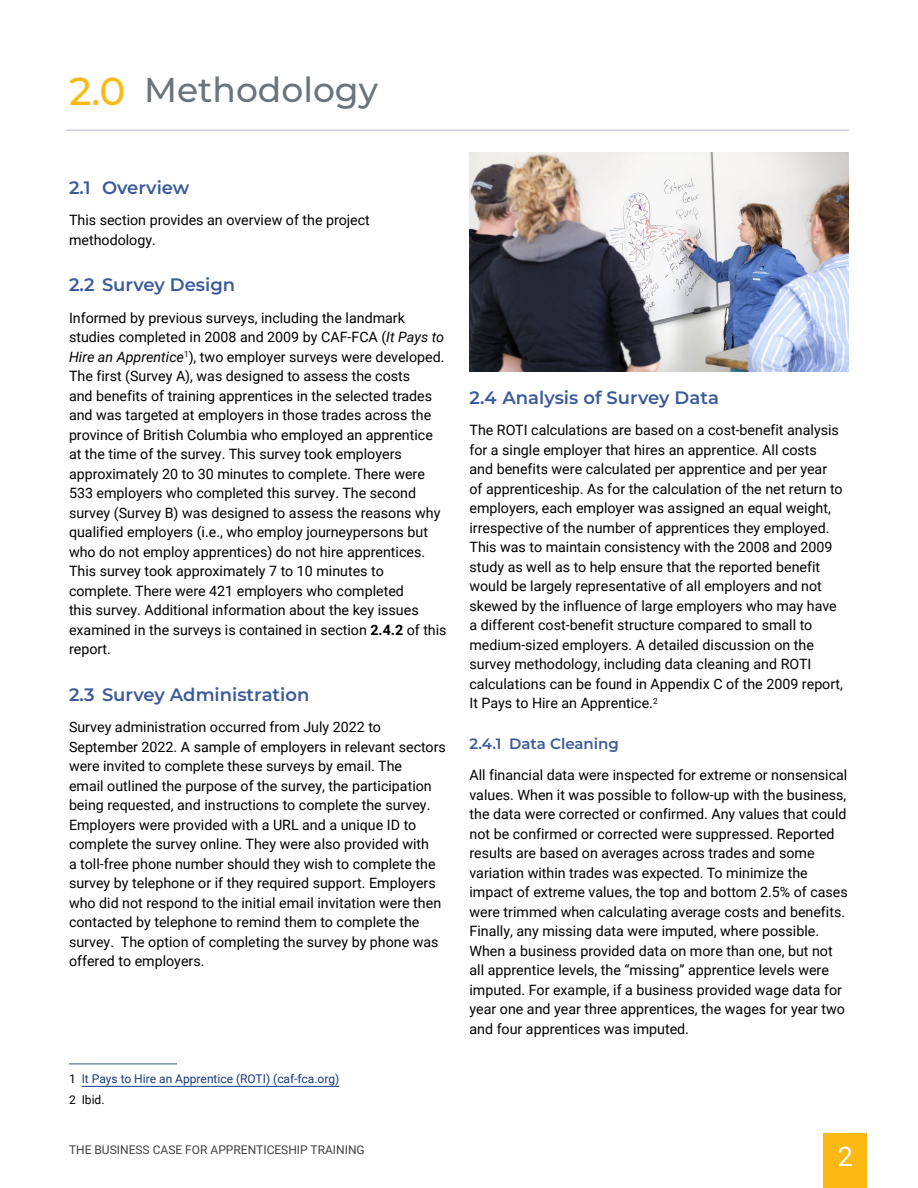
<style>
.page{position:relative;width:918px;height:1188px;background:#fff}
.page>*{position:absolute;margin:0;border:0;box-sizing:border-box;transform-origin:0 0}
.Head_1{font:500 34.5px "Montserrat";color:#6a747b}
.t1{font:27px "Roboto";color:#fff}
.Head_2{font:600 18px "Montserrat";color:#3a5a9a}
.Head_3{font:600 15px "Montserrat";color:#3a5a9a}
.t2{font:14.25px/19.5px "Roboto";color:#000}
.Footnote{font:12px "Roboto";color:#15397f}
.t3{font:12px "Roboto";color:#414042}
.Footnote-2{font:12px "Roboto";color:#000}
.s1{font-size:39px;color:#fdb913}
.s2{font-style:italic}
.s3{font-weight:700}
.s4{color:#000}
</style>
<div class="page">
<img style="left:470px;top:153px;width:379px;height:219px">
<hr style="left:66px;top:129px;width:783px;height:2px;background:#ced0e3">
<hr style="left:69px;top:1063px;width:108px;height:2px;background:#7a8ca3">
<hr style="left:82px;top:1086px;width:257px;height:1px;background:#15397f">
<div style="left:824px;top:1134px;width:43px;height:54px;background:#fdb913"></div>
<h1 class="Head_1" style="left:69px;top:66px;width:311px"><span class="s1">2.0</span> Methodology</h1>
<h2 class="Head_2" style="left:69px;top:175px;width:122px">2.1 Overview</h2>
<p class="t2" style="left:69px;top:210px;width:302px">This section provides an overview of the project methodology.</p>
<h2 class="Head_2" style="left:69px;top:272px;width:168px">2.2 Survey Design</h2>
<p class="t2" style="left:69px;top:308px;width:379px">Informed by previous surveys, including the landmark studies completed in 2008 and 2009 by CAF-FCA (<span class="s2">It Pays to Hire an Apprentice</span><sup>1</sup>), two employer surveys were developed.<br>The first (Survey A), was designed to assess the costs<br>and benefits of training apprentices in the selected trades and was targeted at employers in those trades across the province of British Columbia who employed an apprentice at the time of the survey. This survey took employers approximately 20 to 30 minutes to complete. There were 533 employers who completed this survey. The second survey (Survey B) was designed to assess the reasons why qualified employers (i.e., who employ journeypersons but who do not employ apprentices) do not hire apprentices.<br>This survey took approximately 7 to 10 minutes to complete. There were 421 employers who completed<br>this survey. Additional information about the key issues examined in the surveys is contained in section <span class="s3">2.4.2</span> of this report.</p>
<h2 class="Head_2" style="left:69px;top:682px;width:242px">2.3 Survey Administration</h2>
<p class="t2" style="left:69px;top:717px;width:378px">Survey administration occurred from July 2022 to September 2022. A sample of employers in relevant sectors were invited to complete these surveys by email. The<br>email outlined the purpose of the survey, the participation being requested, and instructions to complete the survey.<br>Employers were provided with a URL and a unique ID to complete the survey online. They were also provided with<br>a toll-free phone number should they wish to complete the survey by telephone or if they required support. Employers who did not respond to the initial email invitation were then contacted by telephone to remind them to complete the survey. The option of completing the survey by phone was offered to employers.</p>
<p class="Footnote" style="left:69px;top:1071px;width:272px"><span class="s4">1</span> It Pays to Hire an Apprentice (ROTI) (caf-fca.org)</p>
<p class="Footnote-2" style="left:69px;top:1092px;width:37px">2 Ibid.</p>
<h2 class="Head_2" style="left:470px;top:385px;width:251px">2.4 Analysis of Survey Data</h2>
<p class="t2" style="left:470px;top:420px;width:375px">The ROTI calculations are based on a cost-benefit analysis for a single employer that hires an apprentice. All costs and benefits were calculated per apprentice and per year of apprenticeship. As for the calculation of the net return to employers, each employer was assigned an equal weight, irrespective of the number of apprentices they employed.<br>This was to maintain consistency with the 2008 and 2009 study as well as to help ensure that the reported benefit would be largely representative of all employers and not skewed by the influence of large employers who may have a different cost-benefit structure compared to small to medium-sized employers. A detailed discussion on the survey methodology, including data cleaning and ROTI calculations can be found in Appendix C of the 2009 report, It Pays to Hire an Apprentice.<sup>2</sup></p>
<h3 class="Head_3" style="left:470px;top:733px;width:151px">2.4.1 Data Cleaning</h3>
<p class="t2" style="left:470px;top:765px;width:380px">All financial data were inspected for extreme or nonsensical values. When it was possible to follow-up with the business, the data were corrected or confirmed. Any values that could not be confirmed or corrected were suppressed. Reported results are based on averages across trades and some variation within trades was expected. To minimize the impact of extreme values, the top and bottom 2.5% of cases were trimmed when calculating average costs and benefits.<br>Finally, any missing data were imputed, where possible.<br>When a business provided data on more than one, but not all apprentice levels, the “missing” apprentice levels were imputed. For example, if a business provided wage data for year one and year three apprentices, the wages for year two and four apprentices was imputed.</p>
<p class="t3" style="left:69px;top:1141px;width:297px">THE BUSINESS CASE FOR APPRENTICESHIP TRAINING</p>
<h2 class="t1" style="left:838px;top:1138px;width:17px">2</h2>
</div>
